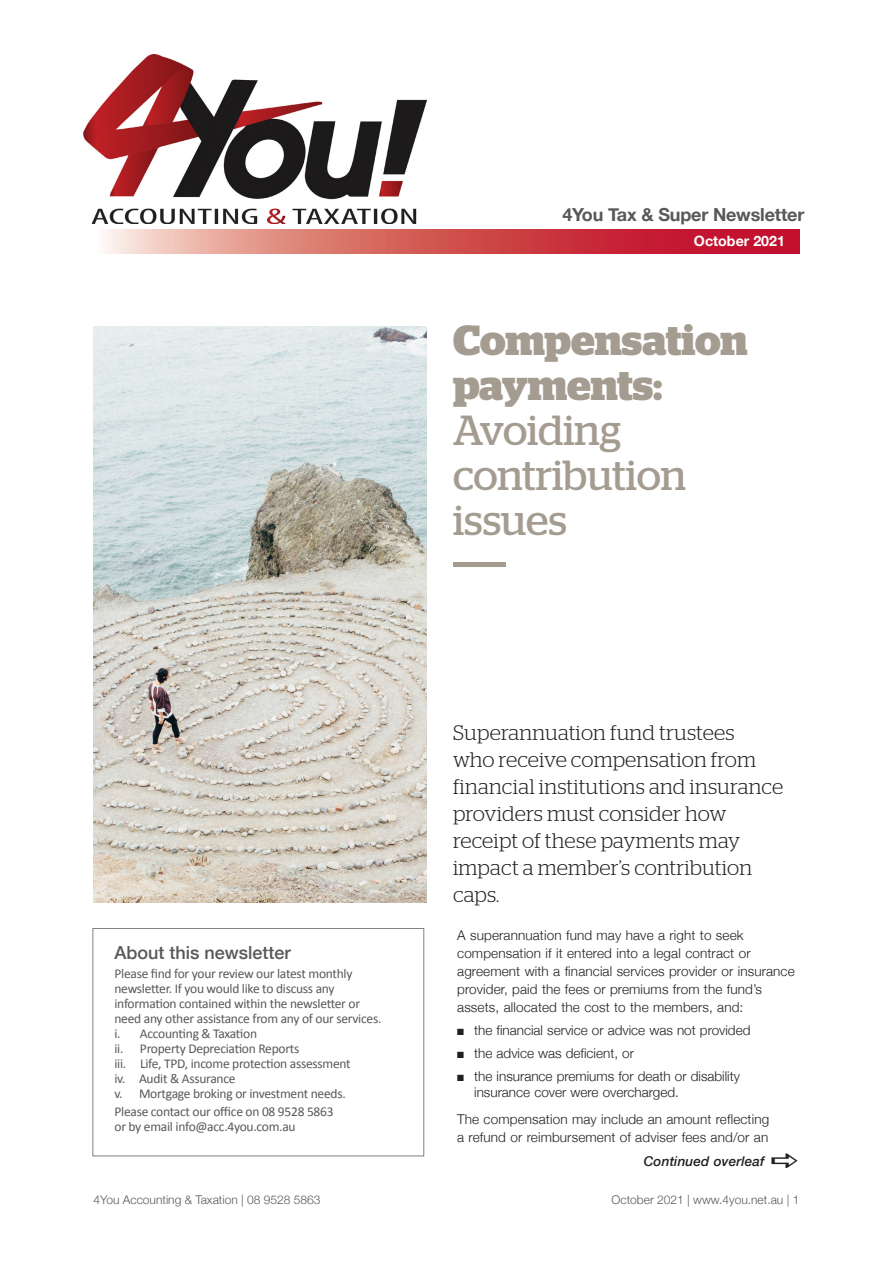
<style>
.page{position:relative;width:893px;height:1263px;background:#fff}
.page>*{position:absolute;margin:0;border:0;box-sizing:border-box;transform-origin:0 0}
.t1{font:42px/45px "Stag";letter-spacing:-.005em;color:#a49c91}
.t2{font:700 42px/45px "Stag";color:#a49c91}
.t3{font:300 21px/27px "Stag";letter-spacing:.005em;color:#231f20}
.t4{font:700 18px "Helvetica Neue";letter-spacing:-.01em;color:#57585a}
.t5{font:500 18px "Helvetica Neue";color:#57585a}
.t6{font:700 14.25px "Helvetica Neue";color:#fff}
.t7{font:300 13.5px/18px "Helvetica Neue";letter-spacing:.01em;color:#231f20}
.t8{font:13.5px/15px "Calibri";letter-spacing:-.02em;color:#57585a}
.t9{font:italic 500 13.5px "Helvetica Neue";letter-spacing:.01em;color:#231f20}
.t10{font:300 12px "Helvetica Neue";color:#57585a}
</style>
<div class="page">
<div style="left:453px;top:562px;width:53px;height:5px;background:#a49c91"></div>
<img style="left:93px;top:327px;width:334px;height:576px">
<svg style="left:105px;top:230px;width:694px;height:23px;background:#d45d61"></svg>
<div style="left:92px;top:928px;width:332px;height:228px;border:1px solid #808285"></div>
<img style="left:84px;top:54px;width:342px;height:170px">
<h3 class="t4" style="left:562px;top:201px;width:244px">4You Tax &amp; Super Newsletter</h3>
<p class="t6" style="left:694px;top:229px;width:93px">October 2021</p>
<h1 class="t2" style="left:453px;top:317px;width:296px">Compensation payments:</h1>
<h1 class="t1" style="left:453px;top:407px;width:235px">Avoiding contribution issues</h1>
<h3 class="t5" style="left:114px;top:938px;width:178px">About this newsletter</h3>
<p class="t8" style="left:114px;top:966px;width:268px">Please find for your review our latest monthly newsletter. If you would like to discuss any information contained within the newsletter or need any other assistance from any of our services. i. Accounting &amp; Taxation<br>ii. Property Depreciation Reports<br>iii. Life, TPD, income protection assessment<br>iv. Audit &amp; Assurance<br>v. Mortgage broking or investment needs.</p>
<p class="t8" style="left:114px;top:1103px;width:221px">Please contact our office on 08 9528 5863 or by email info@acc.4you.com.au</p>
<h2 class="t3" style="left:453px;top:718px;width:332px">Superannuation fund trustees<br>who receive compensation from financial institutions and insurance providers must consider how receipt of these payments may impact a member’s contribution caps.</h2>
<p class="t7" style="left:457px;top:925px;width:339px">A superannuation fund may have a right to seek compensation if it entered into a legal contract or agreement with a financial services provider or insurance provider, paid the fees or premiums from the fund’s assets, allocated the cost to the members, and:</p>
<p class="t7" style="left:457px;top:1020px;width:295px">■ the financial service or advice was not provided</p>
<p class="t7" style="left:457px;top:1043px;width:178px">■ the advice was deficient, or</p>
<p class="t7" style="left:474px;top:1067px;width:267px;line-height:16.5px;text-indent:-17px">■ the insurance premiums for death or disability insurance cover were overcharged.</p>
<p class="t7" style="left:457px;top:1109px;width:314px">The compensation may include an amount reflecting a refund or reimbursement of adviser fees and/or an</p>
<p class="t9" style="left:644px;top:1150px;width:122px">Continued overleaf</p>
<p class="t10" style="left:94px;top:1190px;width:229px">4You Accounting &amp; Taxation | 08 9528 5863</p>
<p class="t10" style="left:611px;top:1190px;width:189px">October 2021 | www.4you.net.au | 1</p>
</div>
